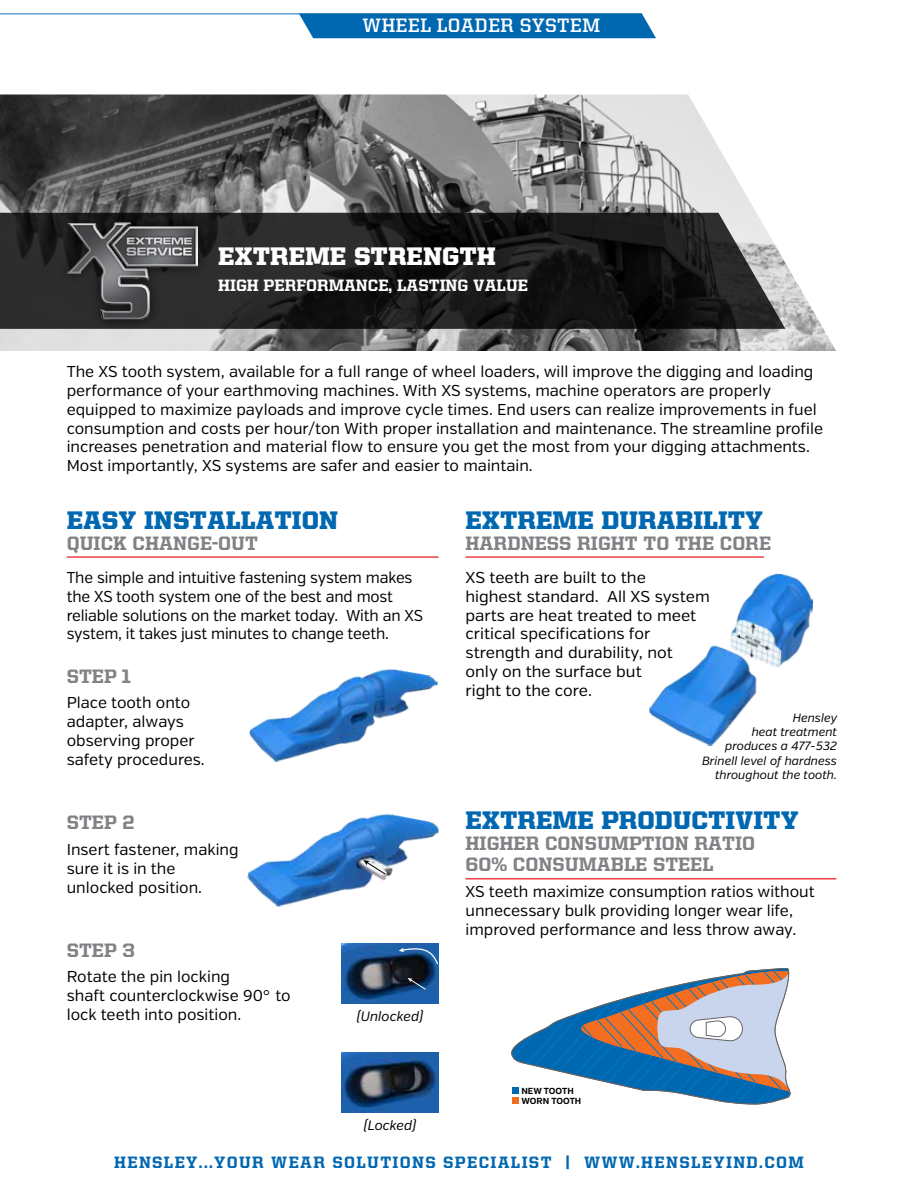
<style>
.page{position:relative;width:918px;height:1188px;background:#fff}
.page>*{position:absolute;margin:0;border:0;box-sizing:border-box;transform-origin:0 0}
.t1{font:900 25.5px "United Serif Reg";color:#0067b1}
.t2{font:900 25.5px "United Serif Reg";color:#fff}
.t3{font:800 19.5px/21px "United Serif Reg";color:#808285}
.t4{font:700 19.5px "United Serif Reg";letter-spacing:.025em;color:#fff}
.t5{font:800 16.5px "United Serif Reg";letter-spacing:.08em;color:#0067b1}
.t6{font:800 16.5px "United Serif Reg";color:#fff}
.t7{font:15.75px/18.9px "Verb";color:#000}
.t8{font:italic 13.5px "Verb";color:#000}
.t9{font:italic 12px/14.4px "Verb";color:#000;text-align:right}
.t10{font:700 8.7px/9.8px "Verb";color:#000}
</style>
<div class="page">
<hr style="left:0;top:14px;width:642px;height:1px;background:#0067b1">
<div style="left:299px;top:14px;width:357px;height:24px;background:#0067b1"></div>
<img style="left:0;top:94px;width:836px;height:257px">
<svg style="left:0;top:213px;width:785px;height:116px;background:#252525"></svg>
<div style="left:58px;top:212px;width:151px;height:118px;background:#000;opacity:.75"></div>
<img style="left:66px;top:222px;width:132px;height:97px">
<hr style="left:466px;top:556px;width:298px;height:2px;background:#ef4143">
<svg style="left:511px;top:968px;width:280px;height:137px"></svg>
<hr style="left:67px;top:556px;width:372px;height:2px;background:#ef4143">
<img style="left:249px;top:669px;width:189px;height:93px">
<img style="left:247px;top:813px;width:192px;height:94px">
<svg style="left:363px;top:860px;width:23px;height:15px"></svg>
<img style="left:342px;top:944px;width:97px;height:60px">
<svg style="left:408px;top:978px;width:18px;height:12px"></svg>
<svg style="left:399px;top:947px;width:40px;height:19px"></svg>
<img style="left:342px;top:1052px;width:97px;height:60px">
<img style="left:649px;top:573px;width:165px;height:173px">
<hr style="left:466px;top:878px;width:370px;height:2px;background:#ef4143">
<p class="t4" style="left:363px;top:15px;width:239px">WHEEL LOADER SYSTEM</p>
<h1 class="t2" style="left:218px;top:243px;width:279px">EXTREME STRENGTH</h1>
<p class="t6" style="left:218px;top:276px;width:311px">HIGH PERFORMANCE, LASTING VALUE</p>
<p class="t7" style="left:67px;top:362px;width:758px">The XS tooth system, available for a full range of wheel loaders, will improve the digging and loading performance of your earthmoving machines. With XS systems, machine operators are properly equipped to maximize payloads and improve cycle times. End users can realize improvements in fuel consumption and costs per hour/ton With proper installation and maintenance. The streamline profile increases penetration and material flow to ensure you get the most from your digging attachments.<br>Most importantly, XS systems are safer and easier to maintain.</p>
<h1 class="t1" style="left:67px;top:506px;width:273px">EASY INSTALLATION</h1>
<p class="t3" style="left:67px;top:532px;width:193px">QUICK CHANGE-OUT</p>
<p class="t7" style="left:67px;top:568px;width:358px">The simple and intuitive fastening system makes the XS tooth system one of the best and most reliable solutions on the market today. With an XS system, it takes just minutes to change teeth.</p>
<p class="t3" style="left:67px;top:665px;width:66px">STEP 1</p>
<p class="t7" style="left:67px;top:694px;width:140px">Place tooth onto adapter, always observing proper safety procedures.</p>
<p class="t3" style="left:67px;top:812px;width:69px">STEP 2</p>
<p class="t7" style="left:67px;top:840px;width:173px">Insert fastener, making sure it is in the unlocked position.</p>
<p class="t3" style="left:67px;top:939px;width:70px">STEP 3</p>
<p class="t7" style="left:67px;top:968px;width:226px">Rotate the pin locking<br>shaft counterclockwise 90° to lock teeth into position.</p>
<p class="t8" style="left:357px;top:1009px;width:68px">(Unlocked)</p>
<p class="t8" style="left:364px;top:1117px;width:54px">(Locked)</p>
<h1 class="t1" style="left:466px;top:506px;width:299px">EXTREME DURABILITY</h1>
<p class="t3" style="left:466px;top:532px;width:307px">HARDNESS RIGHT TO THE CORE</p>
<p class="t7" style="left:466px;top:568px;width:246px">XS teeth are built to the<br>highest standard. All XS system parts are heat treated to meet critical specifications for strength and durability, not<br>only on the surface but<br>right to the core.</p>
<p class="t9" style="left:702px;top:710px;width:137px">Hensley<br>heat treatment produces a 477-532<br>Brinell level of hardness throughout the tooth.</p>
<h1 class="t1" style="left:466px;top:806px;width:335px">EXTREME PRODUCTIVITY</h1>
<p class="t3" style="left:466px;top:833px;width:291px">HIGHER CONSUMPTION RATIO<br>60% CONSUMABLE STEEL</p>
<p class="t7" style="left:466px;top:882px;width:351px">XS teeth maximize consumption ratios without unnecessary bulk providing longer wear life, improved performance and less throw away.</p>
<p class="t10" style="left:521px;top:1086px;width:61px">NEW TOOTH<br>WORN TOOTH</p>
<p class="t5" style="left:114px;top:1153px;width:691px">HENSLEY...YOUR WEAR SOLUTIONS SPECIALIST | WWW.HENSLEYIND.COM</p>
</div>
